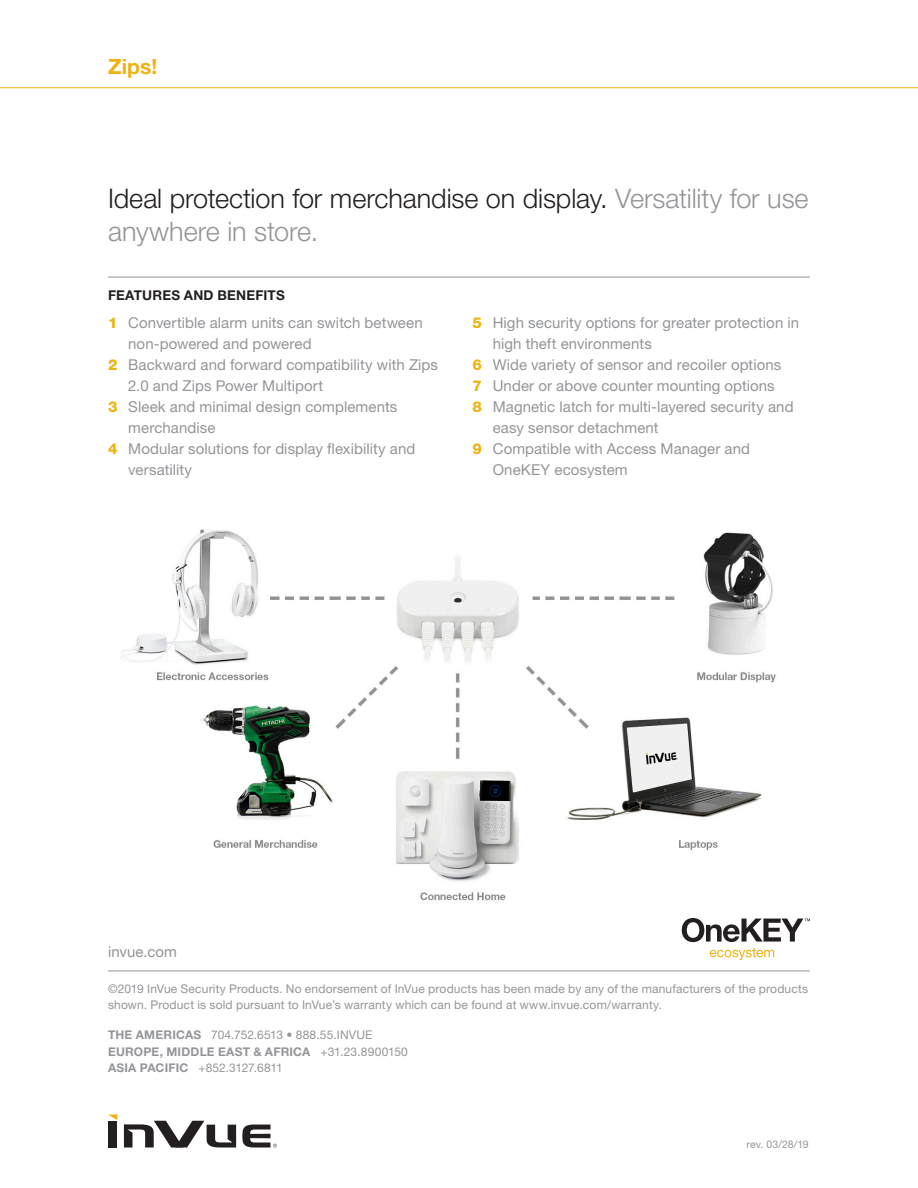
<style>
.page{position:relative;width:918px;height:1188px;background:#fff}
.page>*{position:absolute;margin:0;border:0;box-sizing:border-box;transform-origin:0 0}
.t1{font:300 27px/32.4px "Helvetica Neue LT Std";letter-spacing:-.005em;color:#231f20}
.t2{font:700 21px "Helvetica Neue LT Std";color:#efb211}
.Features___Benefits{font:15px/21px "Helvetica Neue LT Std";letter-spacing:.005em;color:#939598}
.t3{font:700 13.5px "Helvetica Neue LT Std";letter-spacing:.015em;color:#231f20}
.t4{font:12px/16.5px "Helvetica Neue LT Std";letter-spacing:.015em;color:#939598}
.t5{font:700 12px "Helvetica Neue LT Std";letter-spacing:.02em;color:#939598}
.t6{font:12px "Helvetica Neue LT Std";letter-spacing:-.015em;color:#939598}
.t7{font:10.5px "Helvetica Neue LT Std";letter-spacing:.005em;color:#939598}
.s1{color:#939598}
.s2{font-weight:800;color:#efb211}
.s3{font-weight:700}
.s4{font-weight:400}
</style>
<div class="page">
<hr style="left:0;top:87px;width:918px;height:1px;background:#efb211">
<div style="left:109px;top:1121px;width:8px;height:26px;background:#231f20"></div>
<svg style="left:124px;top:1121px;width:112px;height:26px"></svg>
<svg style="left:109px;top:1115px;width:8px;height:5px"></svg>
<svg style="left:242px;top:1125px;width:35px;height:23px"></svg>
<hr style="left:108px;top:277px;width:702px;height:1px;background:#939598">
<img style="left:121px;top:529px;width:655px;height:372px">
<hr style="left:108px;top:971px;width:702px;height:1px;background:#939598">
<svg style="left:682px;top:918px;width:128px;height:24px"></svg>
<svg style="left:710px;top:948px;width:64px;height:12px"></svg>
<h2 class="t2" style="left:108px;top:54px;width:51px">Zips!</h2>
<p class="t1" style="left:108px;top:182px;width:702px">Ideal protection for merchandise on display. <span class="s1">Versatility for use anywhere in store.</span></p>
<p class="t3" style="left:108px;top:287px;width:178px">FEATURES AND BENEFITS</p>
<p class="Features___Benefits" style="left:128px;top:312px;width:296px;text-indent:-20px"><span class="s2">1</span> Convertible alarm units can switch between non-powered and powered</p>
<p class="Features___Benefits" style="left:128px;top:354px;width:311px;text-indent:-20px"><span class="s2">2</span> Backward and forward compatibility with Zips<br>2.0 and Zips Power Multiport</p>
<p class="Features___Benefits" style="left:128px;top:396px;width:271px;text-indent:-20px"><span class="s2">3</span> Sleek and minimal design complements merchandise</p>
<p class="Features___Benefits" style="left:128px;top:438px;width:289px;text-indent:-20px"><span class="s2">4</span> Modular solutions for display flexibility and versatility</p>
<p class="Features___Benefits" style="left:493px;top:312px;width:308px;text-indent:-20px"><span class="s2">5</span> High security options for greater protection in high theft environments</p>
<p class="Features___Benefits" style="left:472px;top:354px;width:310px"><span class="s2">6</span> Wide variety of sensor and recoiler options</p>
<p class="Features___Benefits" style="left:472px;top:375px;width:304px"><span class="s2">7</span> Under or above counter mounting options</p>
<p class="Features___Benefits" style="left:493px;top:396px;width:302px;text-indent:-20px"><span class="s2">8</span> Magnetic latch for multi-layered security and easy sensor detachment</p>
<p class="Features___Benefits" style="left:493px;top:438px;width:259px;text-indent:-20px"><span class="s2">9</span> Compatible with Access Manager and<br>OneKEY ecosystem</p>
<p class="Features___Benefits" style="left:108px;top:941px;width:71px">invue.com</p>
<p class="t4" style="left:108px;top:980px;width:702px">©2019 InVue Security Products. No endorsement of InVue products has been made by any of the manufacturers of the products shown. Product is sold pursuant to InVue’s warranty which can be found at www.invue.com/warranty.</p>
<p class="t4" style="left:108px;top:1027px;width:266px"><span class="s3">THE AMERICAS</span> 704.752.6513 • 888.55.INVUE</p>
<p class="t5" style="left:108px;top:1044px;width:301px">EUROPE, MIDDLE EAST &amp; AFRICA <span class="s4">+31.23.8900150</span></p>
<p class="t6" style="left:108px;top:1061px;width:176px"><span class="s3">ASIA PACIFIC</span> +852.3127.6811</p>
<p class="t7" style="left:746px;top:1138px;width:64px">rev. 03/28/19</p>
</div>
